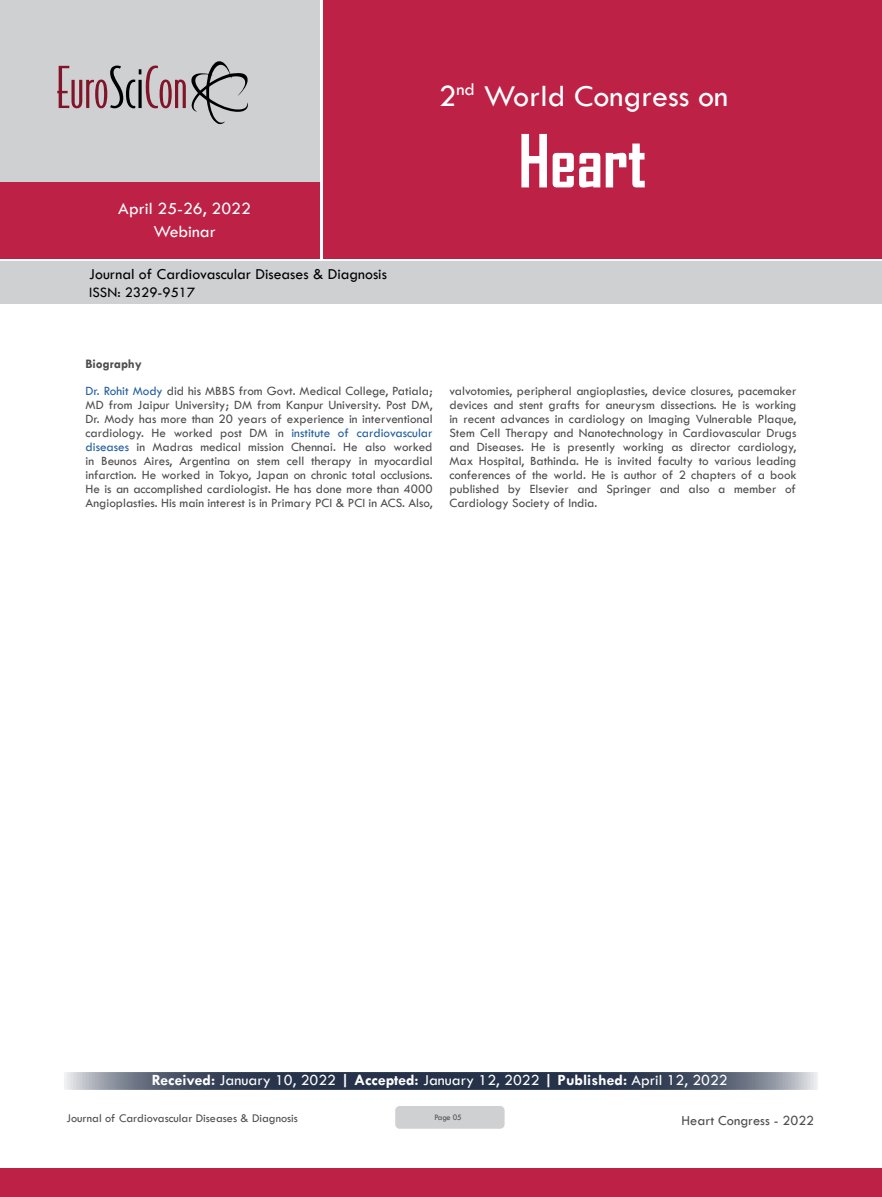
<style>
.page{position:relative;width:882px;height:1197px;background:#fff}
.page>*{position:absolute;margin:0;border:0;box-sizing:border-box;transform-origin:0 0}
.t1{font:700 70px "Agency FB";color:#fff;scale:.95 1}
.t2{font:31.5px "Tw Cen";color:#fff}
.t3{font:17.5px/23.6px "Tw Cen";color:#fff;text-align:center}
.t4{font:15.75px "Tw Cen";color:#fff}
.t5{font:15.75px "Tw Cen";color:#000}
.t6{font:14.88px "Tw Cen";color:#000}
.t7{font:14.35px "Tw Cen";color:#4d4d4f}
.t8{font:13.12px/14px "Tw Cen";color:#4d4d4f;text-align:justify}
.t9{font:12.25px "Tw Cen";color:#4d4d4f}
.t10{font:8.58px "Tw Cen";letter-spacing:-.02em;color:#4d4d4f;scale:.95 1}
.s1{font-weight:700}
.s2{color:#215e9e}
</style>
<div class="page">
<div style="left:0;top:0;width:319px;height:183px;background:#cfd0d2"></div>
<svg style="left:57px;top:61px;width:191px;height:64px"></svg>
<div style="left:395px;top:1106px;width:110px;height:23px;background:#cfd0d2;border-radius:4px"></div>
<div style="left:0;top:183px;width:319px;height:76px;background:#bd2246"></div>
<div style="left:323px;top:0;width:559px;height:259px;background:#bd2246"></div>
<div style="left:1px;top:261px;width:881px;height:42px;background:#cfd0d2"></div>
<div style="left:0;top:1168px;width:882px;height:29px;background:#bd2246"></div>
<svg style="left:64px;top:1072px;width:754px;height:18px;background:#495367"></svg>
<h2 class="t2" style="left:439px;top:77px;width:291px">2<sup>nd</sup> World Congress on</h2>
<h3 class="t3" style="left:118px;top:196px;width:134px">April 25-26, 2022<br>Webinar</h3>
<p class="t5" style="left:89px;top:264px;width:299px">Journal of Cardiovascular Diseases &amp; Diagnosis</p>
<p class="t6" style="left:89px;top:283px;width:108px">ISSN: 2329-9517</p>
<h1 class="t1" style="left:518px;top:118px;width:136px">Heart</h1>
<p class="t8" style="left:86px;top:351px;width:348px;line-height:26.4px"><span class="s1">Biography<br></span><span class="s2">Dr. Rohit Mody</span> did his MBBS from Govt. Medical College, Patiala;</p>
<p class="t8" style="left:86px;top:398px;width:349px">MD from Jaipur University; DM from Kanpur University. Post DM, Dr. Mody has more than 20 years of experience in interventional cardiology. He worked post DM in <span class="s2">institute of cardiovascular diseases</span> in Madras medical mission Chennai. He also worked in Beunos Aires, Argentina on stem cell therapy in myocardial infarction. He worked in Tokyo, Japan on chronic total occlusions.<br>He is an accomplished cardiologist. He has done more than 4000<br>Angioplasties. His main interest is in Primary PCI &amp; PCI in ACS. Also,</p>
<p class="t8" style="left:449px;top:384px;width:349px">valvotomies, peripheral angioplasties, device closures, pacemaker devices and stent grafts for aneurysm dissections. He is working in recent advances in cardiology on Imaging Vulnerable Plaque, Stem Cell Therapy and Nanotechnology in Cardiovascular Drugs and Diseases. He is presently working as director cardiology, Max Hospital, Bathinda. He is invited faculty to various leading conferences of the world. He is author of 2 chapters of a book published by Elsevier and Springer and also a member of Cardiology Society of India.</p>
<p class="t4" style="left:152px;top:1071px;width:578px"><span class="s1">Received:</span> January 10, 2022 <span class="s1">| Accepted:</span> January 12, 2022 <span class="s1">| Published:</span> April 12, 2022</p>
<p class="t9" style="left:66px;top:1111px;width:233px">Journal of Cardiovascular Diseases &amp; Diagnosis</p>
<p class="t10" style="left:434px;top:1112px;width:30px">Page 05</p>
<p class="t7" style="left:682px;top:1111px;width:134px">Heart Congress - 2022</p>
</div>
